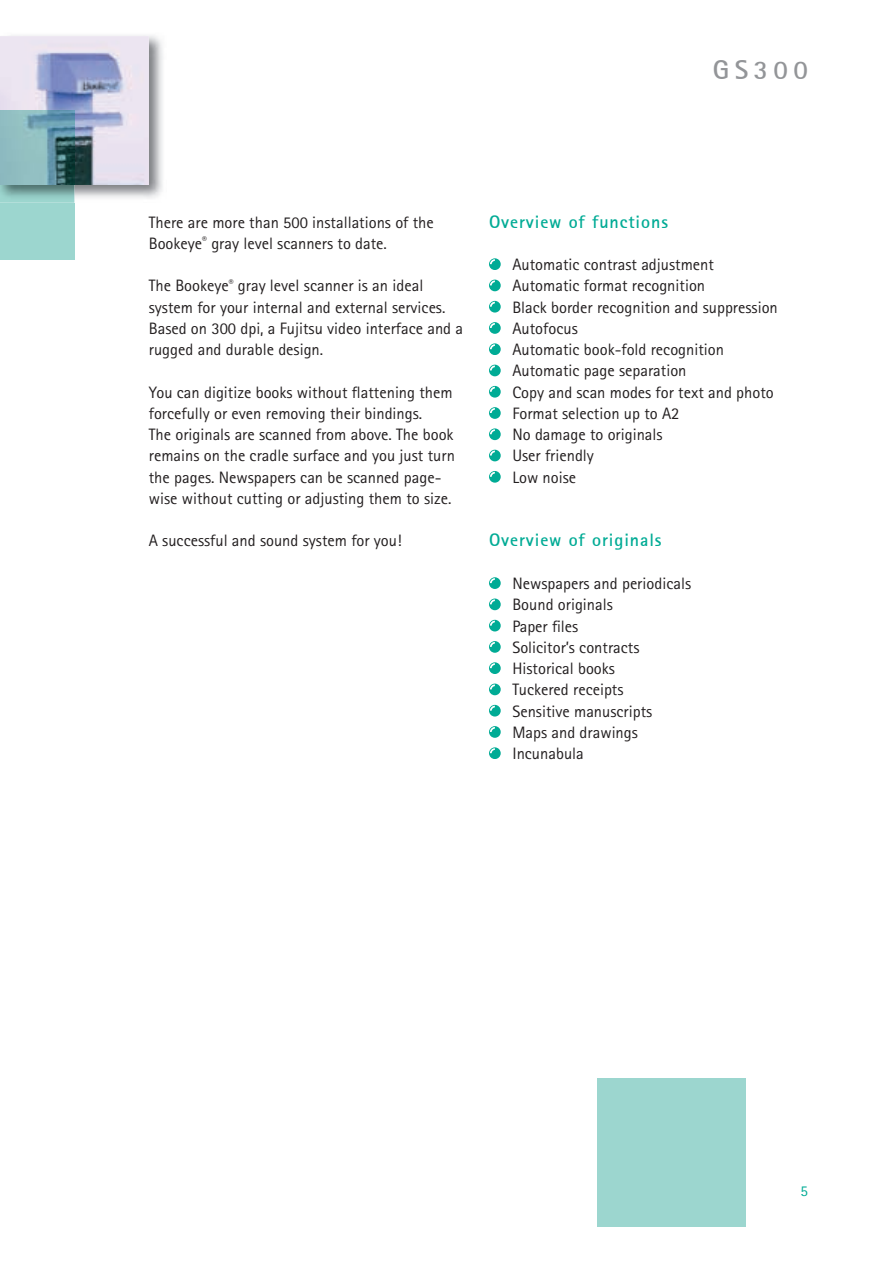
<style>
.page{position:relative;width:893px;height:1263px;background:#fff}
.page>*{position:absolute;margin:0;border:0;box-sizing:border-box;transform-origin:0 0}
.t1{font:700 27px "AT Rotis Sans Serif";letter-spacing:.2em;color:#939598}
.t2{font:700 18px "AT Rotis Sans Serif";letter-spacing:.05em;color:#00ab95}
.t3{font:16.5px/21.3px "AT Rotis Sans Serif";color:#231f20}
.t4{font:15px "AT Rotis Sans Serif";color:#00ab95}
</style>
<div class="page">
<img style="left:11px;top:35px;width:152px;height:168px">
<img style="left:0;top:36px;width:149px;height:149px">
<div style="left:0;top:203px;width:74px;height:56px;background:#9cd6cf"></div>
<img style="left:0;top:185px;width:74px;height:18px">
<img style="left:0;top:111px;width:74px;height:74px">
<div style="left:597px;top:1078px;width:149px;height:149px;background:#9cd6cf"></div>
<div style="left:489px;top:258px;width:11px;height:12px;background:#00ab95;border-radius:50%"></div>
<svg style="left:490px;top:259px;width:5px;height:5px"></svg>
<div style="left:489px;top:280px;width:11px;height:11px;background:#00ab95;border-radius:50%"></div>
<svg style="left:490px;top:280px;width:5px;height:5px"></svg>
<div style="left:489px;top:301px;width:11px;height:11px;background:#00ab95;border-radius:50%"></div>
<svg style="left:490px;top:302px;width:5px;height:5px"></svg>
<div style="left:489px;top:322px;width:11px;height:12px;background:#00ab95;border-radius:50%"></div>
<svg style="left:490px;top:323px;width:5px;height:5px"></svg>
<div style="left:489px;top:343px;width:11px;height:12px;background:#00ab95;border-radius:50%"></div>
<svg style="left:490px;top:344px;width:5px;height:5px"></svg>
<div style="left:489px;top:365px;width:11px;height:11px;background:#00ab95;border-radius:50%"></div>
<svg style="left:490px;top:365px;width:5px;height:5px"></svg>
<div style="left:489px;top:386px;width:11px;height:11px;background:#00ab95;border-radius:50%"></div>
<svg style="left:490px;top:387px;width:5px;height:5px"></svg>
<div style="left:489px;top:407px;width:11px;height:12px;background:#00ab95;border-radius:50%"></div>
<svg style="left:490px;top:408px;width:5px;height:5px"></svg>
<div style="left:489px;top:428px;width:11px;height:12px;background:#00ab95;border-radius:50%"></div>
<svg style="left:490px;top:429px;width:5px;height:5px"></svg>
<div style="left:489px;top:450px;width:11px;height:11px;background:#00ab95;border-radius:50%"></div>
<svg style="left:490px;top:451px;width:5px;height:4px"></svg>
<div style="left:489px;top:471px;width:11px;height:11px;background:#00ab95;border-radius:50%"></div>
<svg style="left:490px;top:472px;width:5px;height:5px"></svg>
<div style="left:489px;top:577px;width:11px;height:12px;background:#00ab95;border-radius:50%"></div>
<svg style="left:490px;top:578px;width:5px;height:5px"></svg>
<div style="left:489px;top:598px;width:11px;height:12px;background:#00ab95;border-radius:50%"></div>
<svg style="left:490px;top:599px;width:5px;height:5px"></svg>
<div style="left:489px;top:620px;width:11px;height:11px;background:#00ab95;border-radius:50%"></div>
<svg style="left:490px;top:621px;width:5px;height:5px"></svg>
<div style="left:489px;top:641px;width:11px;height:12px;background:#00ab95;border-radius:50%"></div>
<svg style="left:490px;top:642px;width:5px;height:5px"></svg>
<div style="left:489px;top:662px;width:11px;height:12px;background:#00ab95;border-radius:50%"></div>
<svg style="left:490px;top:663px;width:5px;height:5px"></svg>
<div style="left:489px;top:684px;width:11px;height:11px;background:#00ab95;border-radius:50%"></div>
<svg style="left:490px;top:684px;width:5px;height:5px"></svg>
<div style="left:489px;top:705px;width:11px;height:11px;background:#00ab95;border-radius:50%"></div>
<svg style="left:490px;top:706px;width:5px;height:5px"></svg>
<div style="left:489px;top:726px;width:11px;height:12px;background:#00ab95;border-radius:50%"></div>
<svg style="left:490px;top:727px;width:5px;height:5px"></svg>
<div style="left:489px;top:747px;width:11px;height:12px;background:#00ab95;border-radius:50%"></div>
<svg style="left:490px;top:748px;width:5px;height:5px"></svg>
<h1 class="t1" style="left:713px;top:52px;width:97px">GS300</h1>
<p class="t3" style="left:149px;top:211px;width:286px">There are more than 500 installations of the<br>Bookeye<sup>®</sup> gray level scanners to date.</p>
<p class="t3" style="left:149px;top:275px;width:316px">The Bookeye<sup>®</sup> gray level scanner is an ideal system for your internal and external services.<br>Based on 300 dpi, a Fujitsu video interface and a rugged and durable design.</p>
<p class="t3" style="left:149px;top:381px;width:308px">You can digitize books without flattening them forcefully or even removing their bindings.<br>The originals are scanned from above. The book remains on the cradle surface and you just turn the pages. Newspapers can be scanned page&shy;wise without cutting or adjusting them to size.</p>
<p class="t3" style="left:149px;top:530px;width:254px">A successful and sound system for you!</p>
<p class="t2" style="left:489px;top:210px;width:180px">Overview of functions</p>
<p class="t3" style="left:512px;top:254px;width:267px">Automatic contrast adjustment<br>Automatic format recognition<br>Black border recognition and suppression<br>Autofocus<br>Automatic book-fold recognition<br>Automatic page separation<br>Copy and scan modes for text and photo<br>Format selection up to A2<br>No damage to originals<br>User friendly<br>Low noise</p>
<p class="t2" style="left:489px;top:529px;width:174px">Overview of originals</p>
<p class="t3" style="left:512px;top:573px;width:180px">Newspapers and periodicals<br>Bound originals<br>Paper files<br>Solicitor’s contracts<br>Historical books<br>Tuckered receipts<br>Sensitive manuscripts<br>Maps and drawings<br>Incunabula</p>
<p class="t4" style="left:800px;top:1182px;width:9px">5</p>
</div>
